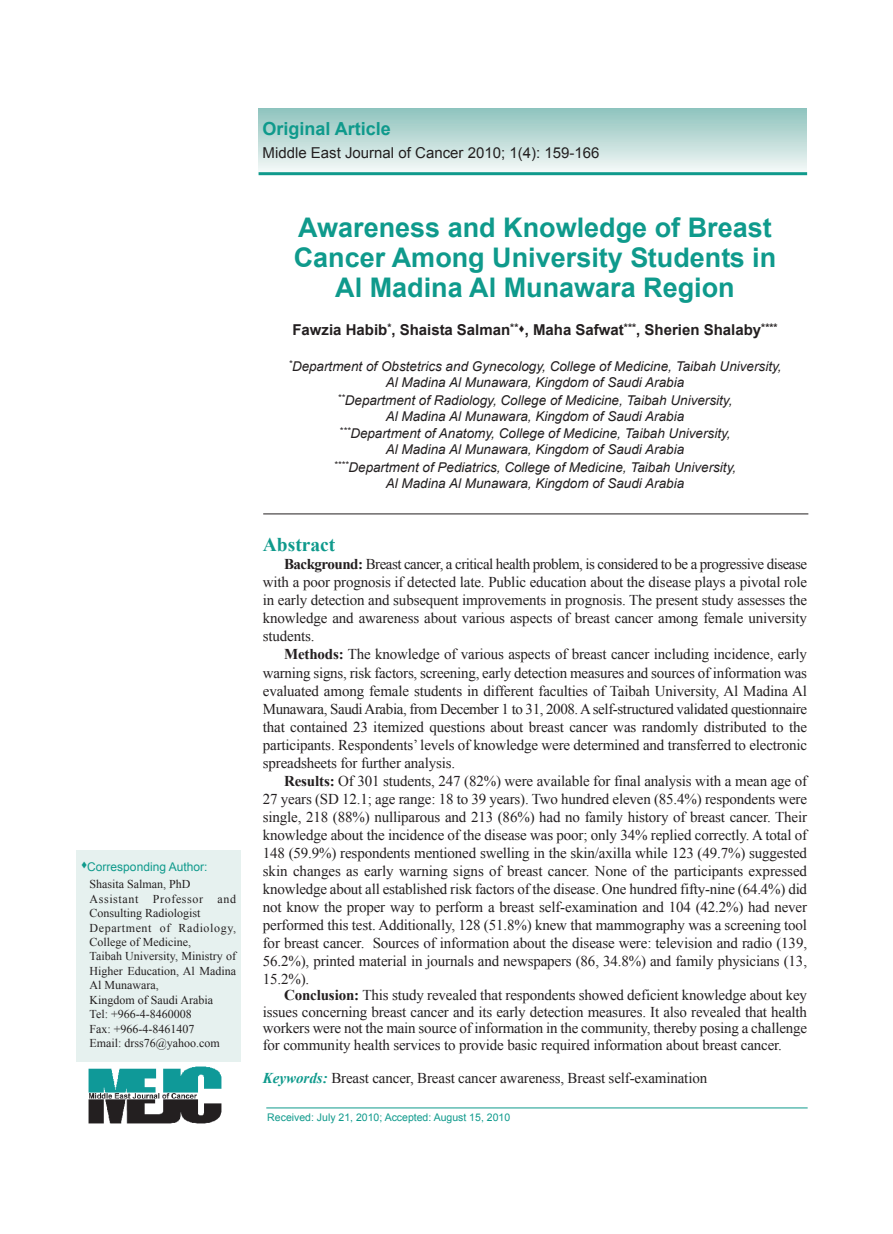
<style>
.page{position:relative;width:893px;height:1234px;background:#fff}
.page>*{position:absolute;margin:0;border:0;box-sizing:border-box;transform-origin:0 0}
.t1{font:700 27px/30px "Arial";color:#0f9a8c;text-align:center}
.t2{font:700 19.5px "Times New Roman";color:#0f9a8c}
.t3{font:700 18px "Arial";color:#0f9a8c}
.t4{font:15px/18px "Times New Roman";letter-spacing:-.01em;color:#231f20;text-align:justify}
.t5{font:700 15px "Arial";color:#231f20}
.t6{font:15px "Arial";color:#231f20}
.t7{font:italic 13.5px/16.6px "Arial";color:#231f20;text-align:center}
.t8{font:12px/14.4px "Times New Roman";color:#231f20}
.t9{font:12px "Arial";color:#0f9a8c}
.t10{font:10.5px "Arial";color:#0f9a8c}
.s1{font-weight:700}
.s2{font-weight:700;font-style:italic;color:#0f9a8c}
</style>
<div class="page">
<div style="left:258px;top:109px;width:548px;height:65px;background:linear-gradient(to bottom,#8fc3bd,#f7faf9)"></div>
<div style="left:77px;top:849px;width:164px;height:211px;background:#e6f1ef"></div>
<img style="left:88px;top:1066px;width:133px;height:57px">
<hr style="left:259px;top:172px;width:548px;height:3px;background:#0f9a8c">
<hr style="left:263px;top:513px;width:545px;height:1px;background:#231f20">
<hr style="left:266px;top:1107px;width:542px;height:1px;background:#0f9a8c">
<p class="t9" style="left:81px;top:860px;width:128px">▼Corresponding Author:</p>
<p class="t8" style="left:90px;top:876px;width:148px">Shasita Salman, PhD<br>Assistant Professor and<br>Consulting Radiologist<br>Department of Radiology,<br>College of Medicine,<br>Taibah University, Ministry of<br>Higher Education, Al Madina<br>Al Munawara,<br>Kingdom of Saudi Arabia<br>Tel: +966-4-8460008<br>Fax: +966-4-8461407<br>Email: drss76@yahoo.com</p>
<p class="t3" style="left:263px;top:119px;width:130px">Original Article</p>
<p class="t6" style="left:263px;top:144px;width:338px">Middle East Journal of Cancer 2010; 1(4): 159-166</p>
<h1 class="t1" style="left:294px;top:212px;width:484px">Awareness and Knowledge of Breast<br>Cancer Among University Students in<br>Al Madina Al Munawara Region</h1>
<p class="t5" style="left:292px;top:321px;width:487px">Fawzia Habib<sup>*</sup>, Shaista Salman<sup>**</sup>▼, Maha Safwat<sup>***</sup>, Sherien Shalaby<sup>****</sup></p>
<p class="t7" style="left:288px;top:358px;width:495px"><sup>*</sup>Department of Obstetrics and Gynecology, College of Medicine, Taibah University, Al Madina Al Munawara, Kingdom of Saudi Arabia<br><sup>**</sup>Department of Radiology, College of Medicine, Taibah University,<br>Al Madina Al Munawara, Kingdom of Saudi Arabia<br><sup>***</sup>Department of Anatomy, College of Medicine, Taibah University,<br>Al Madina Al Munawara, Kingdom of Saudi Arabia<br><sup>****</sup>Department of Pediatrics, College of Medicine, Taibah University,<br>Al Madina Al Munawara, Kingdom of Saudi Arabia</p>
<h2 class="t2" style="left:263px;top:534px;width:74px">Abstract</h2>
<p class="t4" style="left:263px;top:555px;width:546px;text-indent:21px"><span class="s1">Background:</span> Breast cancer, a critical health problem, is considered to be a progressive disease with a poor prognosis if detected late. Public education about the disease plays a pivotal role in early detection and subsequent improvements in prognosis. The present study assesses the knowledge and awareness about various aspects of breast cancer among female university students.</p>
<p class="t4" style="left:263px;top:645px;width:546px;text-indent:21px"><span class="s1">Methods:</span> The knowledge of various aspects of breast cancer including incidence, early warning signs, risk factors, screening, early detection measures and sources of information was evaluated among female students in different faculties of Taibah University, Al Madina Al Munawara, SaudiArabia, from December 1 to 31, 2008.Aself-structured validated questionnaire that contained 23 itemized questions about breast cancer was randomly distributed to the participants. Respondents’ levels of knowledge were determined and transferred to electronic spreadsheets for further analysis.</p>
<p class="t4" style="left:263px;top:771px;width:546px;text-indent:21px"><span class="s1">Results:</span> Of 301 students, 247 (82%) were available for final analysis with a mean age of 27 years (SD 12.1; age range: 18 to 39 years). Two hundred eleven (85.4%) respondents were single, 218 (88%) nulliparous and 213 (86%) had no family history of breast cancer. Their knowledge about the incidence of the disease was poor; only 34% replied correctly. A total of 148 (59.9%) respondents mentioned swelling in the skin/axilla while 123 (49.7%) suggested skin changes as early warning signs of breast cancer. None of the participants expressed knowledge about all established risk factors of the disease. One hundred fifty-nine (64.4%) did not know the proper way to perform a breast self-examination and 104 (42.2%) had never performed this test. Additionally, 128 (51.8%) knew that mammography was a screening tool for breast cancer. Sources of information about the disease were: television and radio (139, 56.2%), printed material in journals and newspapers (86, 34.8%) and family physicians (13, 15.2%).</p>
<p class="t4" style="left:263px;top:986px;width:546px;line-height:16.5px;text-indent:21px"><span class="s1">Conclusion:</span> This study revealed that respondents showed deficient knowledge about key issues concerning breast cancer and its early detection measures. It also revealed that health workers were not the main source of information in the community, thereby posing a challenge for community health services to provide basic required information about breast cancer.</p>
<p class="t4" style="left:263px;top:1068px;width:446px"><span class="s2">Keywords:</span> Breast cancer, Breast cancer awareness, Breast self-examination</p>
<p class="t10" style="left:267px;top:1111px;width:244px">Received: July 21, 2010; Accepted: August 15, 2010</p>
</div>
